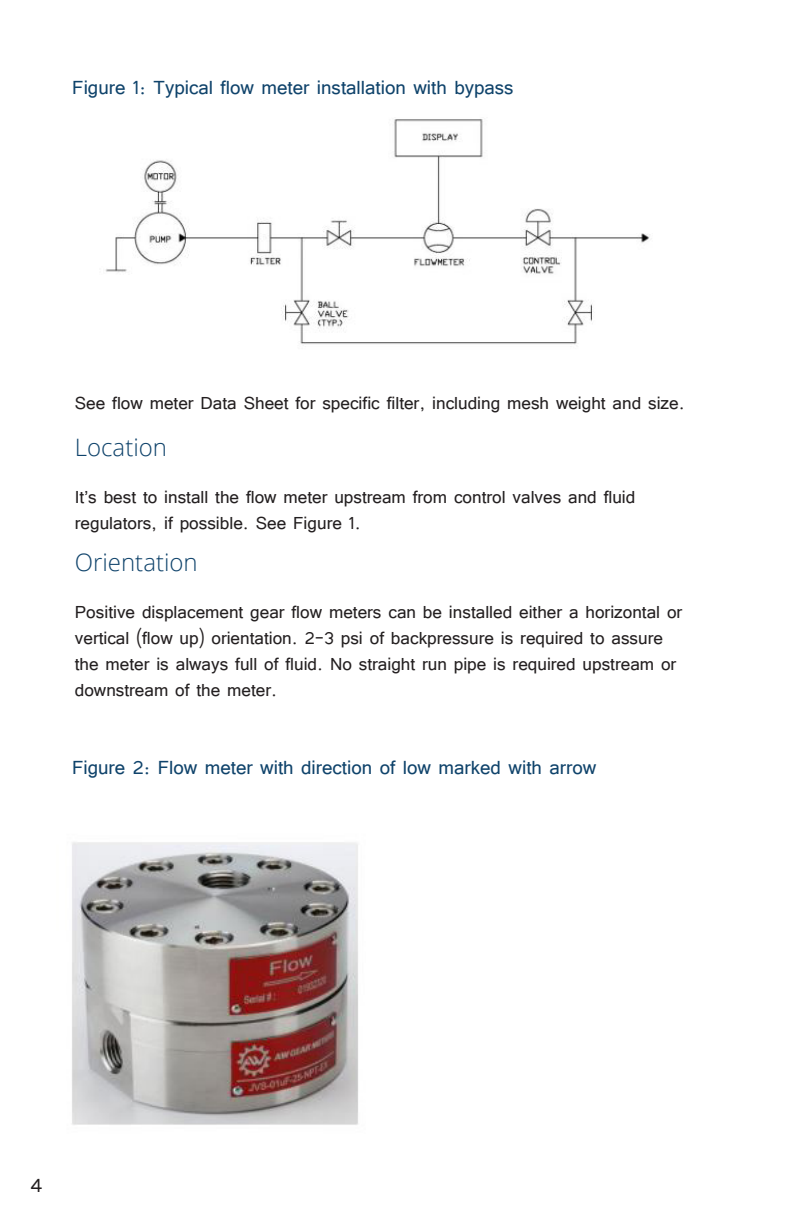
<style>
.page{position:relative;width:792px;height:1224px;background:#fff}
.page>*{position:absolute;margin:0;border:0;box-sizing:border-box;transform-origin:0 0}
.Illustration_title{font:24px "Tunga";color:#0f436b}
.Subhead_line_red{font:300 24px "Open Sans";color:#0f436b}
.t1{font:24px "Tunga";color:#231f20}
.content_body_g{font:22px/26px "Tunga";color:#231f20}
</style>
<div class="page">
<img style="left:105px;top:119px;width:545px;height:226px">
<img style="left:72px;top:842px;width:286px;height:283px">
<p class="Illustration_title" style="left:72px;top:72px;width:443px">Figure 1: Typical flow meter installation with bypass</p>
<p class="content_body_g" style="left:75px;top:389px;width:611px">See flow meter Data Sheet for specific filter, including mesh weight and size.</p>
<p class="Subhead_line_red" style="left:75px;top:431px;width:94px">Location</p>
<p class="content_body_g" style="left:75px;top:483px;width:562px">It’s best to install the flow meter upstream from control valves and fluid regulators, if possible. See Figure 1.</p>
<p class="Subhead_line_red" style="left:75px;top:546px;width:124px">Orientation</p>
<p class="content_body_g" style="left:75px;top:598px;width:609px">Positive displacement gear flow meters can be installed either a horizontal or vertical (flow up) orientation. 2-3 psi of backpressure is required to assure the meter is always full of fluid. No straight run pipe is required upstream or downstream of the meter.</p>
<p class="Illustration_title" style="left:72px;top:752px;width:526px">Figure 2: Flow meter with direction of low marked with arrow</p>
<p class="t1" style="left:30px;top:1170px;width:14px">4</p>
</div>
